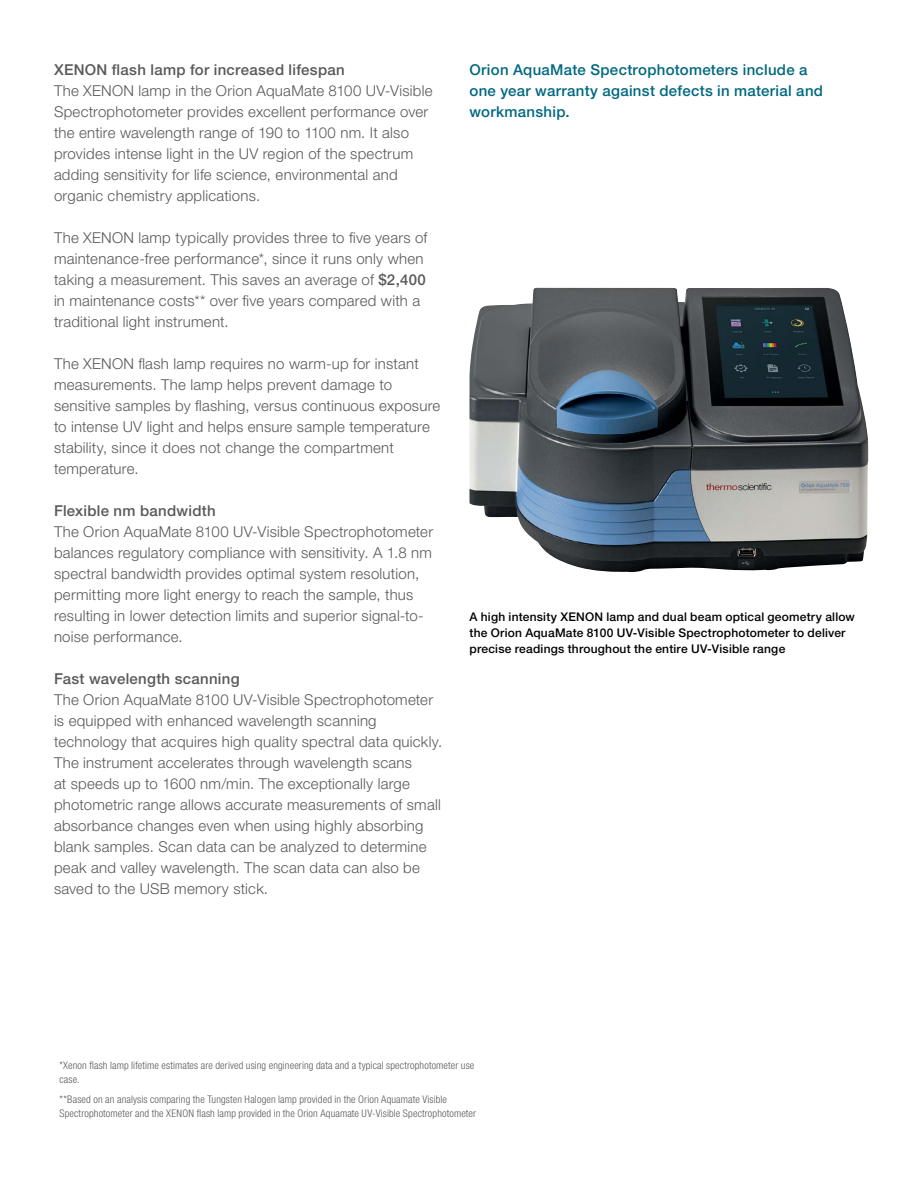
<style>
.page{position:relative;width:918px;height:1188px;background:#fff}
.page>*{position:absolute;margin:0;border:0;box-sizing:border-box;transform-origin:0 0}
.t1{font:300 15px/21px "Helvetica Neue LTW1 G";letter-spacing:.015em;color:#58595b}
.t2{font:500 15px/21px "Helvetica Neue LTW1 G";letter-spacing:.02em;color:#006880}
.t3{font:500 15px "Helvetica Neue LTW1 G";letter-spacing:.02em;color:#58595b}
.t4{font:500 12px/15.8px "Helvetica Neue LTW1 G";letter-spacing:.02em;color:#000}
.t5{font:300 condensed 10.5px/13.5px "Helvetica Neue LTW1 G";letter-spacing:.01em;color:#58595b}
.s1{font-weight:500}
</style>
<div class="page">
<img style="left:470px;top:288px;width:398px;height:284px">
<p class="t3" style="left:54px;top:61px;width:292px">XENON flash lamp for increased lifespan</p>
<p class="t1" style="left:54px;top:80px;width:380px">The XENON lamp in the Orion AquaMate 8100 UV-Visible Spectrophotometer provides excellent performance over the entire wavelength range of 190 to 1100 nm. It also provides intense light in the UV region of the spectrum adding sensitivity for life science, environmental and organic chemistry applications.</p>
<p class="t1" style="left:54px;top:227px;width:375px">The XENON lamp typically provides three to five years of maintenance-free performance*, since it runs only when taking a measurement. This saves an average of <span class="s1">$2,400 </span>in maintenance costs** over five years compared with a traditional light instrument.</p>
<p class="t1" style="left:54px;top:353px;width:388px">The XENON flash lamp requires no warm-up for instant measurements. The lamp helps prevent damage to sensitive samples by flashing, versus continuous exposure to intense UV light and helps ensure sample temperature stability, since it does not change the compartment temperature.</p>
<p class="t3" style="left:54px;top:502px;width:163px">Flexible nm bandwidth</p>
<p class="t1" style="left:54px;top:521px;width:381px">The Orion AquaMate 8100 UV-Visible Spectrophotometer balances regulatory compliance with sensitivity. A 1.8 nm spectral bandwidth provides optimal system resolution, permitting more light energy to reach the sample, thus resulting in lower detection limits and superior signal-to&shy;noise performance.</p>
<p class="t3" style="left:54px;top:670px;width:187px">Fast wavelength scanning</p>
<p class="t1" style="left:54px;top:689px;width:390px">The Orion AquaMate 8100 UV-Visible Spectrophotometer is equipped with enhanced wavelength scanning technology that acquires high quality spectral data quickly.<br>The instrument accelerates through wavelength scans<br>at speeds up to 1600 nm/min. The exceptionally large photometric range allows accurate measurements of small absorbance changes even when using highly absorbing blank samples. Scan data can be analyzed to determine peak and valley wavelength. The scan data can also be saved to the USB memory stick.</p>
<p class="t2" style="left:470px;top:59px;width:355px">Orion AquaMate Spectrophotometers include a one year warranty against defects in material and workmanship.</p>
<p class="t4" style="left:470px;top:609px;width:387px">A high intensity XENON lamp and dual beam optical geometry allow the Orion AquaMate 8100 UV-Visible Spectrophotometer to deliver precise readings throughout the entire UV-Visible range</p>
<p class="t5" style="left:59px;top:1059px;width:416px">*Xenon flash lamp lifetime estimates are derived using engineering data and a typical spectrophotometer use case.</p>
<p class="t5" style="left:59px;top:1093px;width:418px">**Based on an analysis comparing the Tungsten Halogen lamp provided in the Orion Aquamate Visible<br>Spectrophotometer and the XENON flash lamp provided in the Orion Aquamate UV-Visible Spectrophotometer</p>
</div>
